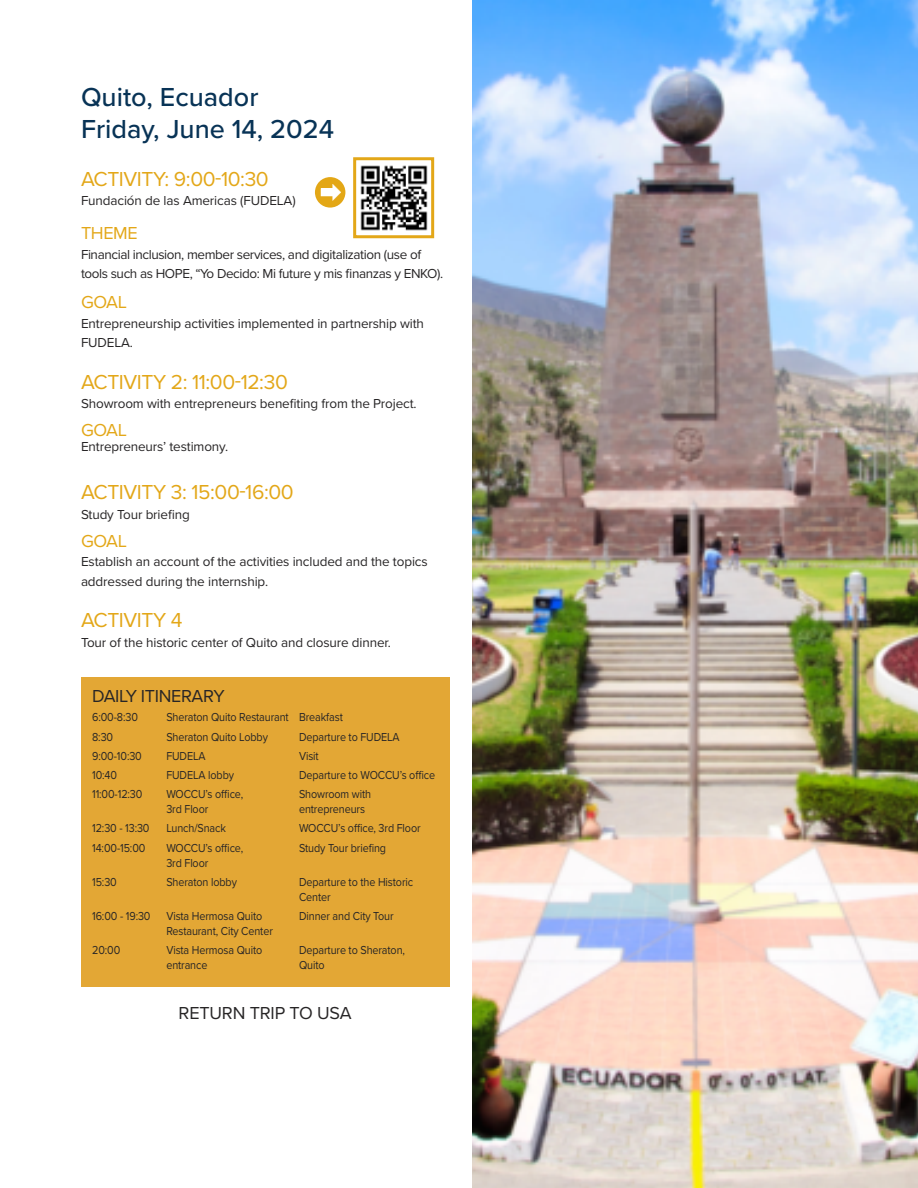
<style>
.page{position:relative;width:918px;height:1188px;background:#fff}
.page>*{position:absolute;margin:0;border:0;box-sizing:border-box;transform-origin:0 0}
.t1{font:500 27px "Proxima Nova";color:#083356}
.t2{font:21px "Proxima Nova";letter-spacing:-.02em;color:#e3a718}
.t3{font:18px "Proxima Nova";letter-spacing:-.02em;color:#272526}
.t4{font:18px "Proxima Nova";letter-spacing:-.02em;color:#e3a718}
.t5{font:13.5px/19.5px "Proxima Nova";letter-spacing:-.01em;color:#272526}
.t6{font:13.5px/19.5px "Proxima Nova";letter-spacing:-.03em;color:#272526}
.t7{font:12px/15px "Proxima Nova";letter-spacing:-.01em;color:#272526;scale:.9 1}
</style>
<div class="page">
<img style="left:360px;top:165px;width:68px;height:66px">
<div style="left:353px;top:157px;width:81px;height:81px;border:3px solid #e3a718"></div>
<div style="left:315px;top:177px;width:30px;height:31px;background:#e3a716;border-radius:50%"></div>
<svg style="left:321px;top:184px;width:20px;height:17px"></svg>
<div style="left:81px;top:677px;width:368px;height:310px;background:#e3a735"></div>
<img style="left:472px;top:0;width:446px;height:1188px">
<p class="t1" style="left:81px;top:87px;width:179px">Quito, Ecuador</p>
<p class="t1" style="left:81px;top:119px;width:255px">Friday, June 14, 2024</p>
<p class="t2" style="left:81px;top:172px;width:189px">ACTIVITY: 9:00-10:30</p>
<p class="t5" style="left:81px;top:192px;width:216px">Fundación de las Americas (FUDELA)</p>
<p class="t4" style="left:81px;top:227px;width:58px">THEME</p>
<p class="t6" style="left:81px;top:246px;width:364px">Financial inclusion, member services, and digitalization (use of tools such as HOPE, “Yo Decido: Mi future y mis finanzas y ENKO).</p>
<p class="t4" style="left:81px;top:296px;width:47px">GOAL</p>
<p class="t5" style="left:81px;top:315px;width:345px">Entrepreneurship activities implemented in partnership with<br>FUDELA.</p>
<p class="t2" style="left:81px;top:375px;width:208px">ACTIVITY 2: 11:00-12:30</p>
<p class="t5" style="left:81px;top:395px;width:337px">Showroom with entrepreneurs benefiting from the Project.</p>
<p class="t4" style="left:81px;top:424px;width:47px">GOAL</p>
<p class="t5" style="left:81px;top:439px;width:149px">Entrepreneurs’ testimony.</p>
<p class="t2" style="left:81px;top:485px;width:214px">ACTIVITY 3: 15:00-16:00</p>
<p class="t5" style="left:81px;top:506px;width:110px">Study Tour briefing</p>
<p class="t4" style="left:81px;top:535px;width:47px">GOAL</p>
<p class="t5" style="left:81px;top:553px;width:348px">Establish an account of the activities included and the topics addressed during the internship.</p>
<p class="t2" style="left:81px;top:613px;width:103px">ACTIVITY 4</p>
<p class="t5" style="left:81px;top:634px;width:311px">Tour of the historic center of Quito and closure dinner.</p>
<p class="t3" style="left:92px;top:690px;width:134px">DAILY ITINERARY</p>
<p class="t7" style="left:92px;top:711px;width:52px">6:00-8:30</p>
<p class="t7" style="left:166px;top:711px;width:198px">Sheraton Quito Restaurant Breakfast</p>
<p class="t7" style="left:92px;top:730px;width:25px">8:30</p>
<p class="t7" style="left:166px;top:730px;width:114px">Sheraton Quito Lobby</p>
<p class="t7" style="left:299px;top:730px;width:113px">Departure to FUDELA</p>
<p class="t7" style="left:92px;top:749px;width:57px">9:00-10:30</p>
<p class="t7" style="left:166px;top:749px;width:45px">FUDELA</p>
<p class="t7" style="left:299px;top:749px;width:23px">Visit</p>
<p class="t7" style="left:92px;top:769px;width:29px">10:40</p>
<p class="t7" style="left:166px;top:769px;width:77px">FUDELA lobby</p>
<p class="t7" style="left:299px;top:769px;width:153px">Departure to WOCCU’s office</p>
<p class="t7" style="left:92px;top:788px;width:57px">11:00-12:30</p>
<p class="t7" style="left:166px;top:788px;width:87px">WOCCU’s office,</p>
<p class="t7" style="left:299px;top:788px;width:82px">Showroom with</p>
<p class="t7" style="left:166px;top:803px;width:48px">3rd Floor</p>
<p class="t7" style="left:299px;top:803px;width:75px">entrepreneurs</p>
<p class="t7" style="left:92px;top:822px;width:65px">12:30 - 13:30</p>
<p class="t7" style="left:166px;top:822px;width:68px">Lunch/Snack</p>
<p class="t7" style="left:299px;top:822px;width:137px">WOCCU’s office, 3rd Floor</p>
<p class="t7" style="left:92px;top:841px;width:61px">14:00-15:00</p>
<p class="t7" style="left:166px;top:841px;width:87px">WOCCU’s office,</p>
<p class="t7" style="left:299px;top:841px;width:98px">Study Tour briefing</p>
<p class="t7" style="left:166px;top:856px;width:48px">3rd Floor</p>
<p class="t7" style="left:92px;top:875px;width:29px">15:30</p>
<p class="t7" style="left:166px;top:875px;width:80px">Sheraton lobby</p>
<p class="t7" style="left:299px;top:875px;width:128px">Departure to the Historic<br>Center</p>
<p class="t7" style="left:92px;top:910px;width:66px">16:00 - 19:30</p>
<p class="t7" style="left:166px;top:910px;width:108px">Vista Hermosa Quito</p>
<p class="t7" style="left:299px;top:910px;width:106px">Dinner and City Tour</p>
<p class="t7" style="left:166px;top:925px;width:120px">Restaurant, City Center</p>
<p class="t7" style="left:92px;top:944px;width:33px">20:00</p>
<p class="t7" style="left:166px;top:944px;width:108px">Vista Hermosa Quito</p>
<p class="t7" style="left:299px;top:944px;width:119px">Departure to Sheraton,</p>
<p class="t7" style="left:166px;top:959px;width:47px">entrance</p>
<p class="t7" style="left:299px;top:959px;width:30px">Quito</p>
<p class="t3" style="left:179px;top:1007px;width:175px">RETURN TRIP TO USA</p>
</div>
